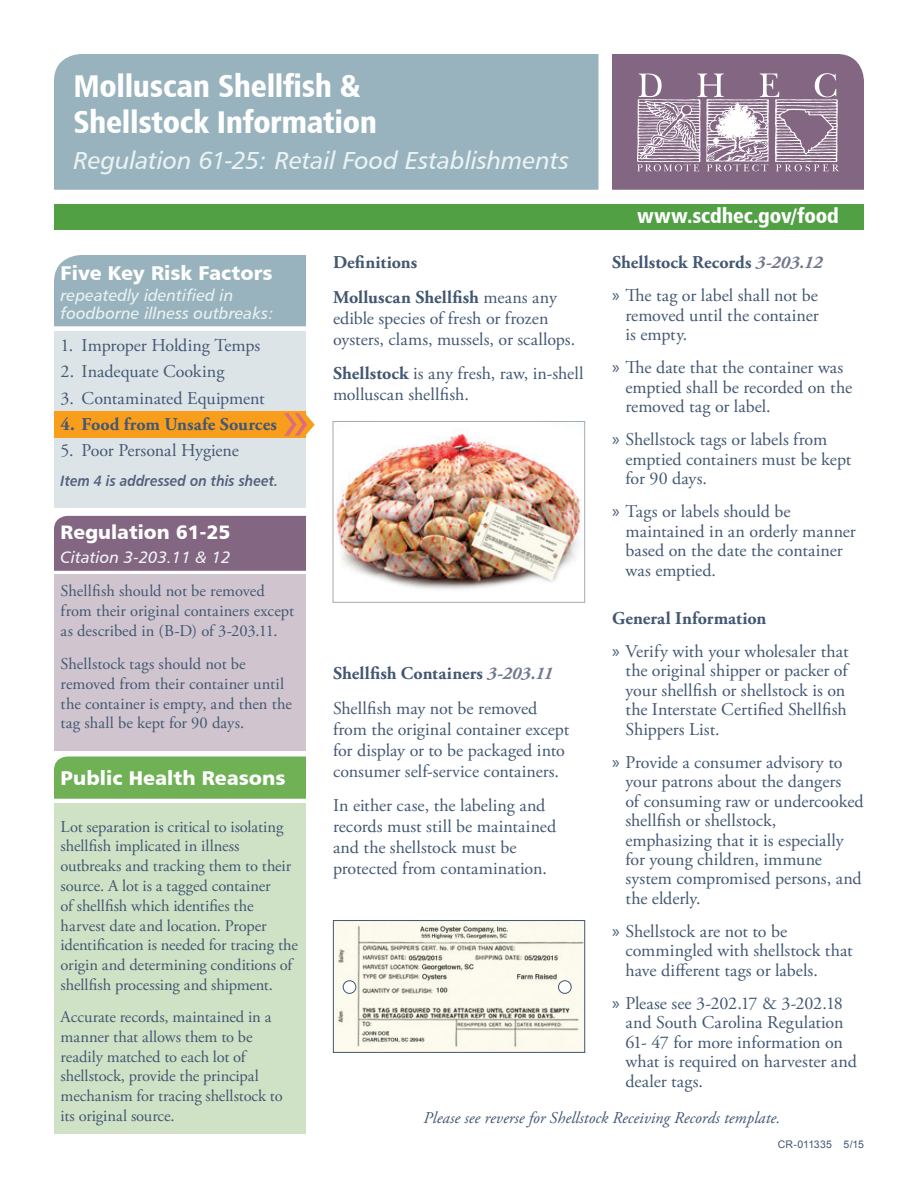
<style>
.page{position:relative;width:918px;height:1188px;background:#fff}
.page>*{position:absolute;margin:0;border:0;box-sizing:border-box;transform-origin:0 0}
.t1{font:31.5px/36px "Humanist 777 BT Black Condensed B";letter-spacing:-.01em;color:#fff}
.t2{font:24.75px "Humanist 777 BT Italic B";letter-spacing:-.005em;color:#eaf3f3}
.t3{font:21px "Humanist 777 BT Black Condensed B";letter-spacing:-.005em;color:#fff}
.t4{font:19.95px "Humanist 777 BT Black B";color:#fff}
.t5{font:19.5px "Humanist 777 BT Black B";color:#fff}
.t6{font:18px/19.5px "Adobe Garamond Pro";color:#425772}
.t7{font:700 18px/34.5px "Adobe Garamond Pro";letter-spacing:.005em;color:#425772}
.t8{font:16.5px/19.8px "Adobe Garamond Pro";letter-spacing:-.005em;color:#425772}
.t9{font:italic 16.5px "Adobe Garamond Pro";letter-spacing:.005em;color:#425772}
.t10{font:16.5px/18px "Humanist 777 BT Italic B";color:#eaf3f3}
.t11{font:16.5px "Humanist 777 BT Italic B";color:#f3f6f7}
.t12{font:15px "Humanist 777 BT Bold Italic B";color:#52617b;scale:.9 1}
.t13{font:10.5px "Arial";letter-spacing:-.005em;color:#425772}
.s1{font-weight:400}
.s2{font-weight:700}
.s3{font-weight:700;font-style:italic;color:#72798f}
.s4{font-family:"Myriad Pro"}
</style>
<div class="page">
<div style="left:54px;top:54px;width:544px;height:136px;background:#98b3bd"></div>
<svg style="left:612px;top:54px;width:252px;height:136px;background:#988198"></svg>
<div style="left:54px;top:204px;width:810px;height:26px;background:#51a044"></div>
<img style="left:335px;top:431px;width:247px;height:159px">
<div style="left:333px;top:421px;width:252px;height:182px;border:1px solid #a8a9ad"></div>
<div style="left:54px;top:574px;width:252px;height:177px;background:#d0c5ce"></div>
<div style="left:54px;top:516px;width:252px;height:55px;background:#836682"></div>
<div style="left:54px;top:803px;width:252px;height:331px;background:#d0e2c5"></div>
<div style="left:54px;top:757px;width:252px;height:42px;background:#70b156"></div>
<div style="left:54px;top:255px;width:252px;height:71px;background:#98b3bd"></div>
<div style="left:54px;top:332px;width:252px;height:176px;background:#dde4e8"></div>
<img style="left:335px;top:922px;width:248px;height:129px">
<div style="left:333px;top:920px;width:252px;height:133px;border:1px solid #425772"></div>
<div style="left:54px;top:411px;width:261px;height:27px;background:#f89e1c"></div>
<div style="left:343px;top:980px;width:13px;height:14px;border:1px solid #425772;border-radius:50%"></div>
<div style="left:558px;top:980px;width:14px;height:14px;border:1px solid #425772;border-radius:50%"></div>
<h1 class="t1" style="left:73px;top:67px;width:305px">Molluscan Shellfish &amp;<br>Shellstock Information</h1>
<h2 class="t2" style="left:73px;top:145px;width:497px">Regulation 61-25: Retail Food Establishments</h2>
<p class="t4" style="left:61px;top:260px;width:213px">Five Key Risk Factors</p>
<p class="t10" style="left:61px;top:286px;width:215px">repeatedly identified in foodborne illness outbreaks:</p>
<p class="t6" style="left:61px;top:336px;width:201px">1. Improper Holding Temps</p>
<p class="t6" style="left:61px;top:362px;width:165px">2. Inadequate Cooking</p>
<p class="t6" style="left:61px;top:389px;width:205px">3. Contaminated Equipment</p>
<p class="t7" style="left:61px;top:407px;width:218px">4. Food from Unsafe Sources</p>
<p class="t6" style="left:61px;top:442px;width:180px">5. Poor Personal Hygiene</p>
<p class="t12" style="left:61px;top:471px;width:243px">Item 4 is addressed on this sheet.</p>
<p class="t5" style="left:61px;top:519px;width:171px">Regulation 61-25</p>
<p class="t11" style="left:61px;top:547px;width:171px">Citation 3-203.11 &amp; 12</p>
<p class="t8" style="left:61px;top:582px;width:235px">Shellfish should not be removed from their original containers except as described in (B-D) of 3-203.11.</p>
<p class="t8" style="left:61px;top:654px;width:233px">Shellstock tags should not be removed from their container until the container is empty, and then the tag shall be kept for 90 days.</p>
<p class="t4" style="left:61px;top:765px;width:226px">Public Health Reasons</p>
<p class="t8" style="left:61px;top:817px;width:239px">Lot separation is critical to isolating shellfish implicated in illness outbreaks and tracking them to their source. A lot is a tagged container<br>of shellfish which identifies the harvest date and location. Proper identification is needed for tracing the origin and determining conditions of shellfish processing and shipment.</p>
<p class="t8" style="left:61px;top:1007px;width:224px">Accurate records, maintained in a manner that allows them to be readily matched to each lot of shellstock, provide the principal mechanism for tracing shellstock to its original source.</p>
<p class="t7" style="left:333px;top:246px;width:225px">Definitions<br>Molluscan Shellfish <span class="s1">means any</span></p>
<p class="t6" style="left:333px;top:308px;width:244px;line-height:21px">edible species of fresh or frozen oysters, clams, mussels, or scallops.</p>
<p class="t6" style="left:333px;top:364px;width:252px;line-height:21px"><span class="s2">Shellstock</span> is any fresh, raw, in-shell molluscan shellfish.</p>
<p class="t6" style="left:333px;top:657px;width:221px;line-height:34.5px"><span class="s2">Shellfish Containers</span> <span class="s3">3-203.11<br></span>Shellfish may not be removed</p>
<p class="t6" style="left:333px;top:719px;width:238px;line-height:21px">from the original container except for display or to be packaged into consumer self-service containers.</p>
<p class="t6" style="left:333px;top:796px;width:225px;line-height:21px">In either case, the labeling and records must still be maintained and the shellstock must be protected from contamination.</p>
<p class="t3" style="left:637px;top:202px;width:204px">www.scdhec.gov/food</p>
<p class="t6" style="left:612px;top:247px;width:212px;line-height:33px"><span class="s2">Shellstock Records</span> <span class="s3">3-203.12 </span><span class="s4">»</span> The tag or label shall not be</p>
<p class="t6" style="left:626px;top:306px;width:195px">removed until the container is empty.</p>
<p class="t6" style="left:626px;top:358px;width:228px;text-indent:-14px"><span class="s4">»</span> The date that the container was emptied shall be recorded on the removed tag or label.</p>
<p class="t6" style="left:626px;top:430px;width:227px;text-indent:-14px"><span class="s4">»</span> Shellstock tags or labels from emptied containers must be kept for 90 days.</p>
<p class="t6" style="left:626px;top:502px;width:232px;text-indent:-14px"><span class="s4">»</span> Tags or labels should be maintained in an orderly manner based on the date the container was emptied.</p>
<p class="t6" style="left:612px;top:602px;width:238px;line-height:33px"><span class="s2">General Information<br></span><span class="s4">»</span> Verify with your wholesaler that</p>
<p class="t6" style="left:626px;top:661px;width:224px">the original shipper or packer of your shellfish or shellstock is on the Interstate Certified Shellfish<br>Shippers List.</p>
<p class="t6" style="left:626px;top:753px;width:240px;text-indent:-14px"><span class="s4">»</span> Provide a consumer advisory to your patrons about the dangers<br>of consuming raw or undercooked shellfish or shellstock, emphasizing that it is especially for young children, immune system compromised persons, and the elderly.</p>
<p class="t6" style="left:626px;top:922px;width:229px;text-indent:-14px"><span class="s4">»</span> Shellstock are not to be commingled with shellstock that have different tags or labels.</p>
<p class="t6" style="left:626px;top:994px;width:233px;text-indent:-14px"><span class="s4">»</span> Please see 3-202.17 &amp; 3-202.18 and South Carolina Regulation<br>61- 47 for more information on what is required on harvester and dealer tags.</p>
<p class="t9" style="left:424px;top:1108px;width:358px">Please see reverse for Shellstock Receiving Records template.</p>
<p class="t13" style="left:778px;top:1137px;width:88px">CR-011335 5/15</p>
</div>
